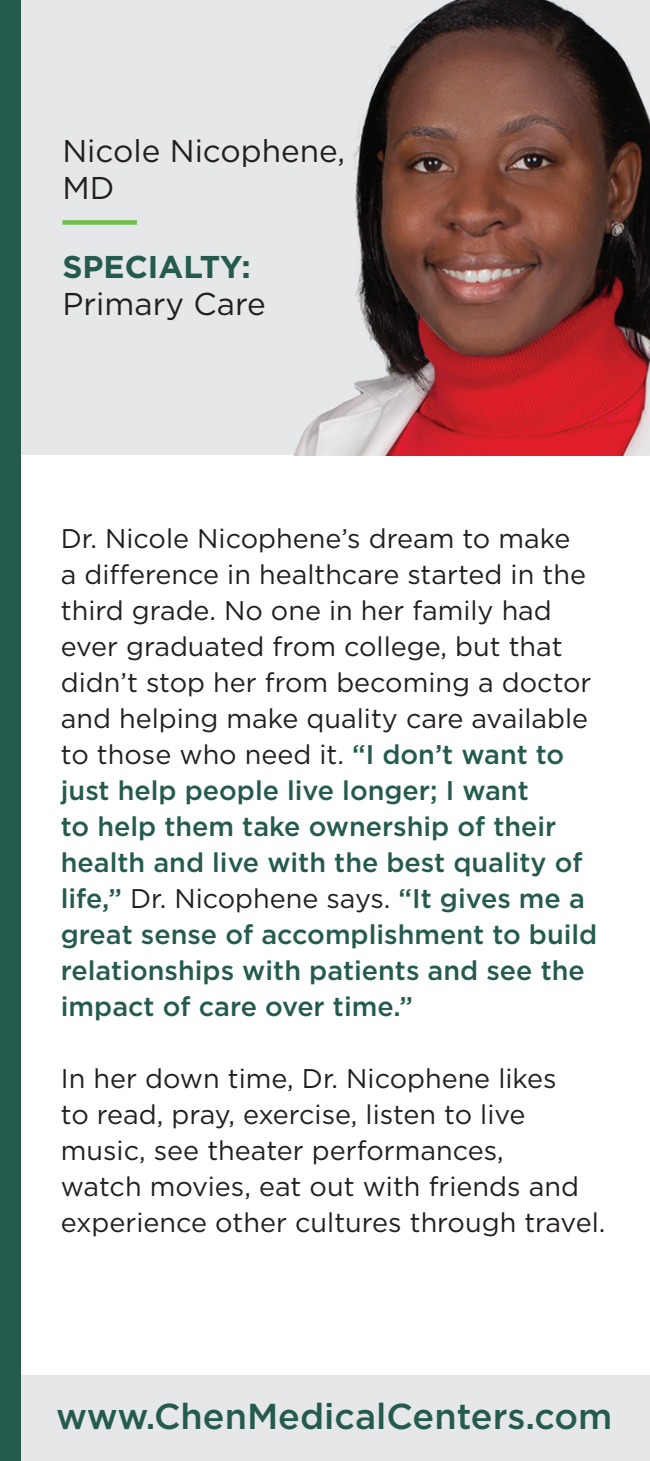
<style>
.page{position:relative;width:650px;height:1461px;background:#fff}
.page>*{position:absolute;margin:0;border:0;box-sizing:border-box;transform-origin:0 0}
.t1{font:500 36px "Gotham";color:#245b4e}
.t2{font:31.5px/37.8px "Gotham";color:#231f20}
.t3{font:700 31.5px "Gotham";color:#245b4e}
.t4{font:27px/36px "Gotham";color:#231f20}
.s1{font-weight:500;color:#245b4e}
</style>
<div class="page">
<div style="left:0;top:1375px;width:650px;height:86px;background:#e6e7e9"></div>
<div style="left:0;top:0;width:650px;height:455px;background:#e6e7e9"></div>
<div style="left:0;top:0;width:20px;height:1461px;background:#245b4e"></div>
<div style="left:62px;top:220px;width:75px;height:5px;background:#6fbf4b"></div>
<img style="left:294px;top:0;width:356px;height:455px">
<p class="t2" style="left:62px;top:131px;width:284px">Nicole Nicophene,<br>MD</p>
<p class="t3" style="left:62px;top:246px;width:190px">SPECIALTY:</p>
<p class="t2" style="left:62px;top:285px;width:205px">Primary Care</p>
<p class="t4" style="left:61px;top:520px;width:538px">Dr. Nicole Nicophene’s dream to make<br>a difference in healthcare started in the third grade. No one in her family had ever graduated from college, but that didn’t stop her from becoming a doctor and helping make quality care available to those who need it. <span class="s1">“I don’t want to just help people live longer; I want<br>to help them take ownership of their health and live with the best quality of life,”</span> Dr. Nicophene says. <span class="s1">“It gives me a great sense of accomplishment to build relationships with patients and see the impact of care over time.”</span></p>
<p class="t4" style="left:61px;top:1060px;width:546px">In her down time, Dr. Nicophene likes<br>to read, pray, exercise, listen to live music, see theater performances,<br>watch movies, eat out with friends and experience other cultures through travel.</p>
<h1 class="t1" style="left:56px;top:1392px;width:558px">www.ChenMedicalCenters.com</h1>
</div>
